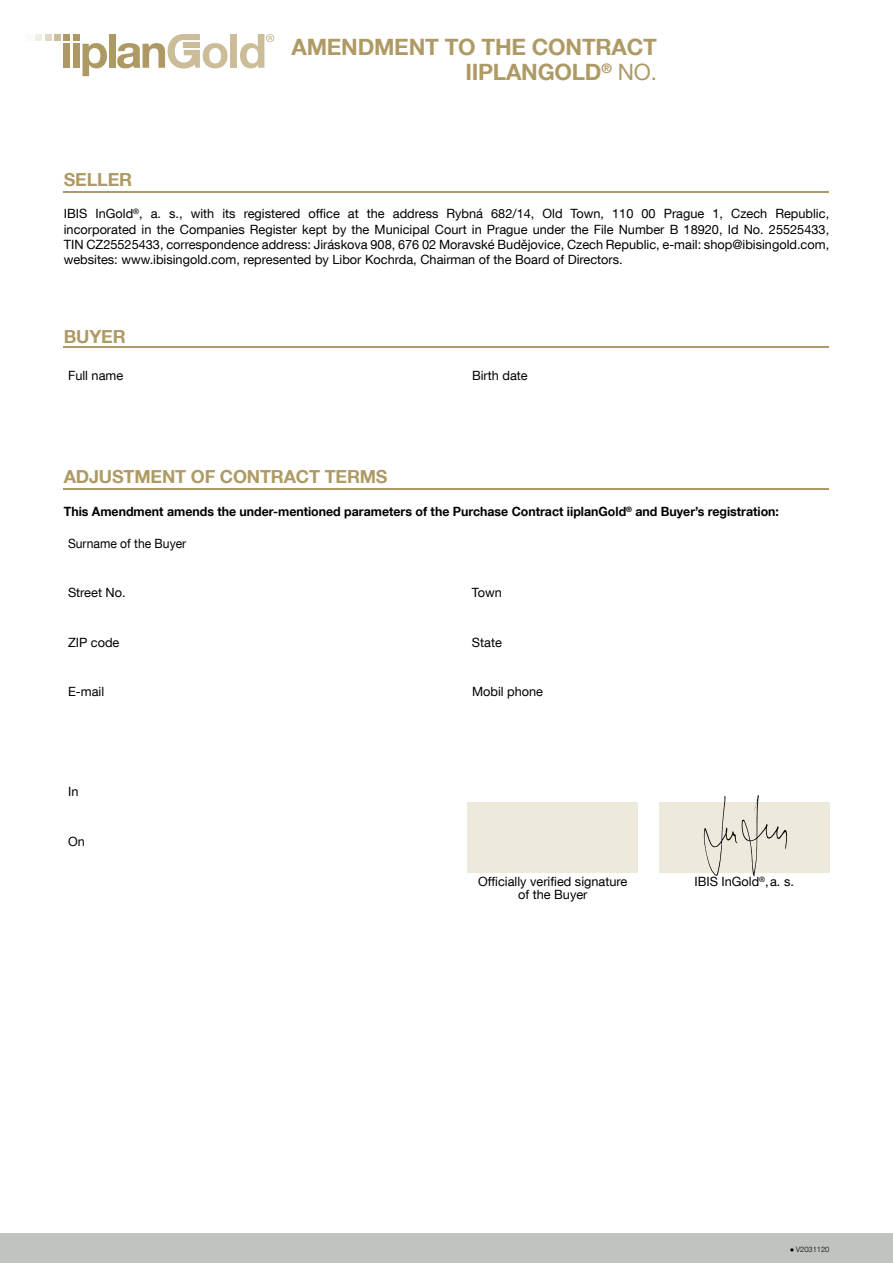
<style>
.page{position:relative;width:893px;height:1263px;background:#fff}
.page>*{position:absolute;margin:0;border:0;box-sizing:border-box;transform-origin:0 0}
.t1{font:700 22.5px "Helvetica Neue LT Com";letter-spacing:-.01em;color:#ae9a64}
.t2{font:700 18px "Helvetica Neue LT Com";letter-spacing:-.01em;color:#ae9a64}
.t3{font:12.75px/15.3px "Helvetica Neue LT Com";color:#000;text-align:justify}
.t4{font:700 12.75px "Helvetica Neue LT Com";color:#000}
.t5{font:12.75px "Helvetica Neue LT Com";color:#000;scale:.95 1}
.t6{font:300 7.5px "Helvetica Neue LT Com";color:#000}
.s1{font-weight:400}
.s2{font-family:"Arial Narrow";font-weight:400}
</style>
<div class="page">
<div style="left:0;top:1234px;width:893px;height:29px;background:#c1c3c1"></div>
<hr style="left:64px;top:191px;width:765px;height:1px;background:#ae9a64">
<hr style="left:64px;top:488px;width:765px;height:2px;background:#ae9a64">
<hr style="left:64px;top:346px;width:765px;height:2px;background:#ae9a64">
<div style="left:659px;top:802px;width:170px;height:70px;background:#eee9dd"></div>
<div style="left:468px;top:802px;width:170px;height:70px;background:#eee9dd"></div>
<div style="left:26px;top:34px;width:7px;height:7px;background:#fcfaf7"></div>
<div style="left:36px;top:34px;width:6px;height:7px;background:#f2ede6"></div>
<div style="left:45px;top:34px;width:7px;height:7px;background:#e0d9c4"></div>
<div style="left:54px;top:34px;width:7px;height:7px;background:#ccbd99"></div>
<div style="left:73px;top:34px;width:7px;height:7px;background:#ad9963"></div>
<div style="left:64px;top:44px;width:6px;height:24px;background:#ad9963"></div>
<div style="left:64px;top:34px;width:6px;height:7px;background:#ad9963"></div>
<div style="left:73px;top:44px;width:7px;height:24px;background:#ad9963"></div>
<svg style="left:83px;top:43px;width:24px;height:33px"></svg>
<div style="left:109px;top:34px;width:6px;height:34px;background:#ad9963"></div>
<div style="left:231px;top:34px;width:6px;height:34px;background:#ccbd99"></div>
<svg style="left:240px;top:34px;width:34px;height:34px"></svg>
<svg style="left:117px;top:34px;width:111px;height:35px"></svg>
<div style="left:184px;top:42px;width:16px;height:6px;background:#ccbd99"></div>
<svg style="left:704px;top:795px;width:83px;height:81px"></svg>
<h1 class="t1" style="left:291px;top:33px;width:367px">AMENDMENT TO THE CONTRACT</h1>
<h2 class="t2" style="left:64px;top:168px;width:70px">SELLER</h2>
<h1 class="t1" style="left:465px;top:58px;width:193px">IIPLANGOLD<sup>®</sup> <span class="s1">NO.</span></h1>
<p class="t3" style="left:64px;top:206px;width:767px">IBIS InGold<sup>®</sup>, a. s., with its registered office at the address Rybná 682/14, Old Town, 110 00 Prague 1, Czech Republic, incorporated in the Companies Register kept by the Municipal Court in Prague under the File Number B 18920, Id No. 25525433, TIN CZ25525433, correspondence address: Jiráskova 908, 676 02 Moravské Budějovice, Czech Republic, e-mail: shop@ibisingold.com, websites: www.ibisingold.com, represented by Libor Kochrda, Chairman of the Board of Directors.</p>
<h2 class="t2" style="left:64px;top:325px;width:63px">BUYER</h2>
<p class="t3" style="left:68px;top:367px;width:57px">Full name</p>
<h2 class="t2" style="left:64px;top:465px;width:325px">ADJUSTMENT OF CONTRACT TERMS</h2>
<p class="t3" style="left:472px;top:367px;width:57px">Birth date</p>
<p class="t4" style="left:64px;top:503px;width:717px">This Amendment amends the under-mentioned parameters of the Purchase Contract iiplanGold<sup>®</sup> and Buyer’s registration:</p>
<p class="t5" style="left:68px;top:536px;width:126px">Surname of the Buyer</p>
<p class="t3" style="left:68px;top:585px;width:59px">Street No.</p>
<p class="t3" style="left:68px;top:634px;width:53px">ZIP code</p>
<p class="t3" style="left:472px;top:585px;width:31px">Town</p>
<p class="t3" style="left:472px;top:634px;width:31px">State</p>
<p class="t3" style="left:68px;top:683px;width:38px">E-mail</p>
<p class="t3" style="left:472px;top:683px;width:73px">Mobil phone</p>
<p class="t3" style="left:68px;top:784px;width:12px">In</p>
<p class="t3" style="left:68px;top:833px;width:18px">On</p>
<p class="t3" style="left:478px;top:874px;width:151px;line-height:13.5px;text-align:center">Officially verified signature of the Buyer</p>
<p class="t3" style="left:694px;top:873px;width:101px">IBIS InGold<sup>®</sup>, a. s.</p>
<p class="t6" style="left:790px;top:1245px;width:41px"><span class="s2">●</span> V2031120</p>
</div>
